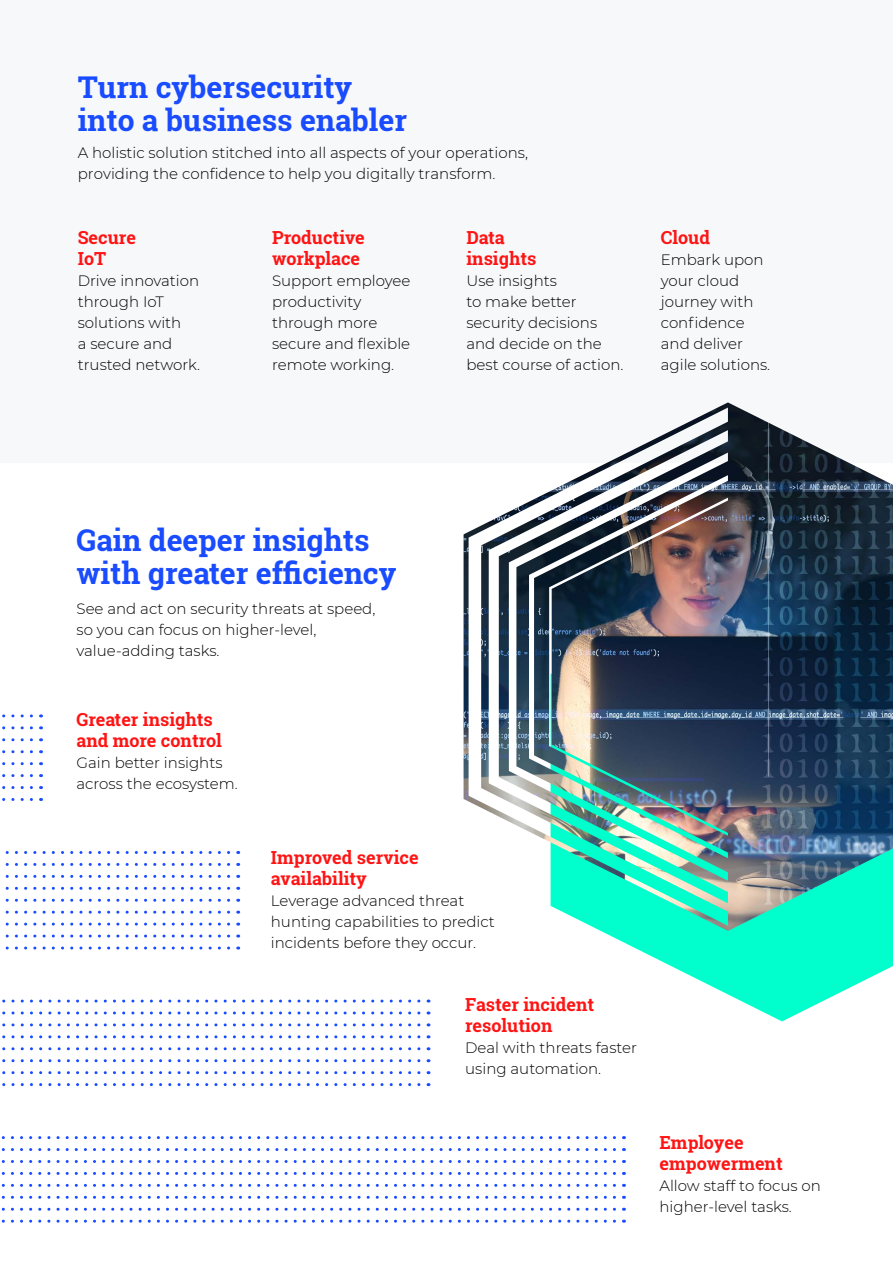
<style>
.page{position:relative;width:893px;height:1263px;background:#fff}
.page>*{position:absolute;margin:0;border:0;box-sizing:border-box;transform-origin:0 0}
.t1{font:700 30px/33px "Roboto Slab";color:#194bff}
.t2{font:700 18px/21px "Roboto Slab";color:#ff1414}
.t3{font:300 15px/21px "Montserrat";color:#000}
</style>
<div class="page">
<div style="left:0;top:0;width:893px;height:463px;background:#f7f8fa"></div>
<svg style="left:601px;top:931px;width:292px;height:90px;fill:#00ffcd"></svg>
<img style="left:464px;top:402px;width:429px;height:529px">
<svg style="left:2px;top:774px;width:29px;height:3px"></svg>
<svg style="left:2px;top:750px;width:29px;height:3px"></svg>
<svg style="left:2px;top:726px;width:29px;height:3px"></svg>
<svg style="left:2px;top:786px;width:29px;height:3px"></svg>
<svg style="left:2px;top:762px;width:29px;height:3px"></svg>
<svg style="left:2px;top:738px;width:29px;height:3px"></svg>
<svg style="left:2px;top:798px;width:29px;height:3px"></svg>
<svg style="left:2px;top:714px;width:29px;height:3px"></svg>
<svg style="left:2px;top:1059px;width:417px;height:3px"></svg>
<svg style="left:2px;top:1035px;width:417px;height:3px"></svg>
<svg style="left:2px;top:1011px;width:417px;height:3px"></svg>
<svg style="left:2px;top:1071px;width:417px;height:3px"></svg>
<svg style="left:2px;top:1047px;width:417px;height:3px"></svg>
<svg style="left:2px;top:1023px;width:417px;height:3px"></svg>
<svg style="left:2px;top:1083px;width:417px;height:3px"></svg>
<svg style="left:2px;top:999px;width:417px;height:3px"></svg>
<svg style="left:1px;top:1196px;width:613px;height:3px"></svg>
<svg style="left:1px;top:1172px;width:613px;height:3px"></svg>
<svg style="left:1px;top:1148px;width:613px;height:3px"></svg>
<svg style="left:1px;top:1208px;width:613px;height:3px"></svg>
<svg style="left:1px;top:1184px;width:613px;height:3px"></svg>
<svg style="left:1px;top:1160px;width:613px;height:3px"></svg>
<svg style="left:1px;top:1220px;width:613px;height:3px"></svg>
<svg style="left:1px;top:1136px;width:613px;height:3px"></svg>
<svg style="left:5px;top:911px;width:224px;height:3px"></svg>
<svg style="left:5px;top:887px;width:224px;height:3px"></svg>
<svg style="left:5px;top:863px;width:224px;height:3px"></svg>
<svg style="left:5px;top:922px;width:224px;height:3px"></svg>
<svg style="left:5px;top:899px;width:224px;height:3px"></svg>
<svg style="left:5px;top:875px;width:224px;height:3px"></svg>
<svg style="left:5px;top:934px;width:224px;height:3px"></svg>
<svg style="left:5px;top:851px;width:224px;height:3px"></svg>
<svg style="left:5px;top:946px;width:224px;height:3px"></svg>
<h1 class="t1" style="left:78px;top:70px;width:331px">Turn cybersecurity into a business enabler</h1>
<p class="t3" style="left:78px;top:141px;width:452px">A holistic solution stitched into all aspects of your operations, providing the confidence to help you digitally transform.</p>
<p class="t2" style="left:78px;top:227px;width:60px">Secure<br>IoT</p>
<p class="t3" style="left:78px;top:270px;width:124px">Drive innovation through IoT solutions with<br>a secure and trusted network.</p>
<p class="t2" style="left:272px;top:227px;width:94px">Productive workplace</p>
<p class="t3" style="left:272px;top:270px;width:140px">Support employee productivity through more secure and flexible remote working.</p>
<p class="t2" style="left:466px;top:227px;width:72px">Data insights</p>
<p class="t3" style="left:466px;top:270px;width:158px">Use insights<br>to make better security decisions and decide on the best course of action.</p>
<p class="t2" style="left:661px;top:227px;width:51px">Cloud</p>
<p class="t3" style="left:661px;top:249px;width:111px">Embark upon your cloud journey with confidence and deliver agile solutions.</p>
<h1 class="t1" style="left:77px;top:524px;width:321px">Gain deeper insights with greater efficiency</h1>
<p class="t3" style="left:77px;top:597px;width:300px">See and act on security threats at speed, so you can focus on higher-level, value-adding tasks.</p>
<p class="t2" style="left:77px;top:709px;width:147px">Greater insights and more control</p>
<p class="t3" style="left:77px;top:752px;width:163px">Gain better insights across the ecosystem.</p>
<p class="t2" style="left:271px;top:847px;width:149px">Improved service availability</p>
<p class="t3" style="left:271px;top:890px;width:225px">Leverage advanced threat hunting capabilities to predict incidents before they occur.</p>
<p class="t2" style="left:465px;top:993px;width:131px">Faster incident resolution</p>
<p class="t3" style="left:465px;top:1036px;width:173px">Deal with threats faster using automation.</p>
<p class="t2" style="left:659px;top:1132px;width:125px">Employee empowerment</p>
<p class="t3" style="left:659px;top:1175px;width:163px">Allow staff to focus on higher-level tasks.</p>
</div>
